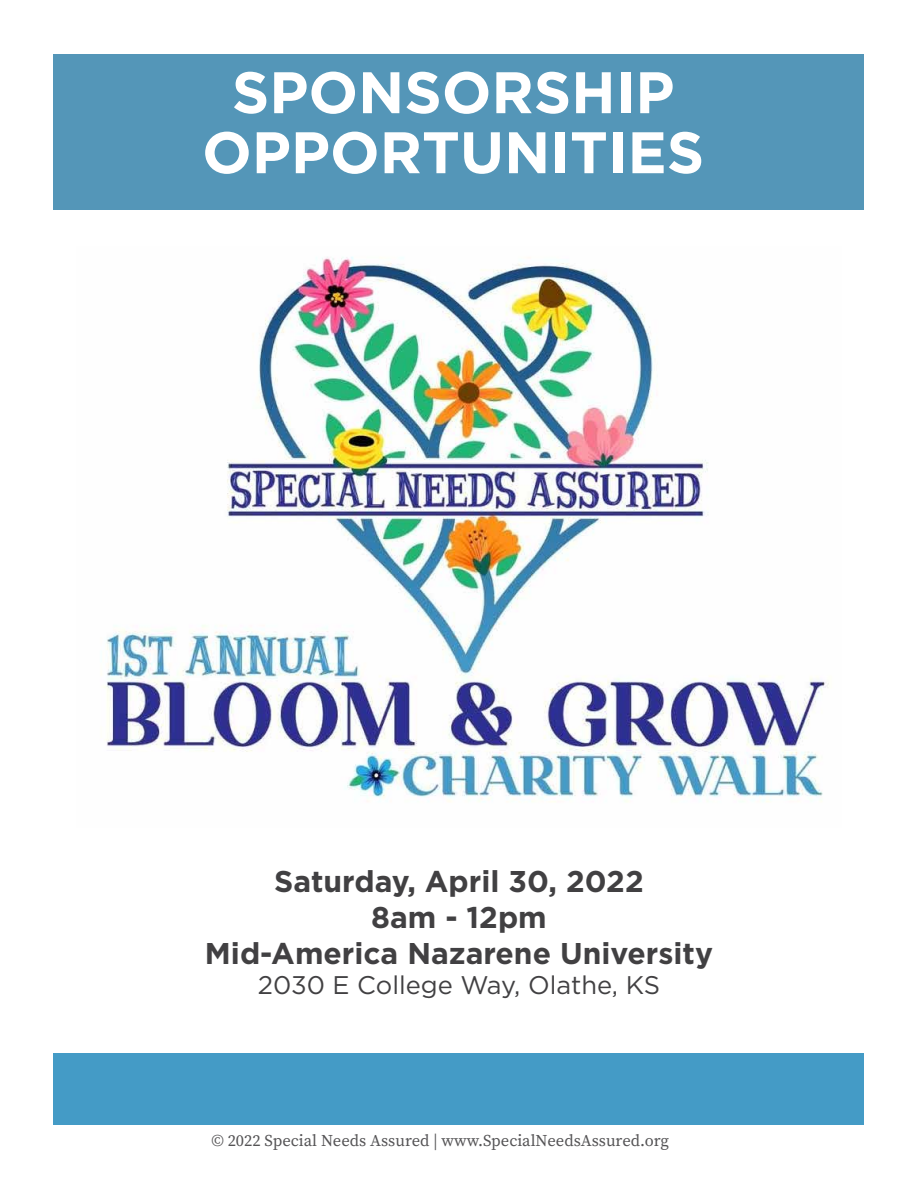
<style>
.page{position:relative;width:918px;height:1188px;background:#fff}
.page>*{position:absolute;margin:0;border:0;box-sizing:border-box;transform-origin:0 0}
.t1{font:700 58.5px/60px "Gotham";color:#fff;text-align:center}
.t2{font:700 30px/36px "Gotham";color:#414042;text-align:center}
.t3{font:25.5px "Gotham";color:#414042}
.t4{font:16.5px "Source Serif Pro";color:#414042}
</style>
<div class="page">
<div style="left:54px;top:1054px;width:810px;height:71px;background:#449bc6"></div>
<img style="left:103px;top:257px;width:726px;height:545px">
<div style="left:53px;top:54px;width:811px;height:156px;background:#5496b8"></div>
<h1 class="t1" style="left:202px;top:61px;width:504px">SPONSORSHIP<br>OPPORTUNITIES</h1>
<p class="t2" style="left:205px;top:863px;width:510px">Saturday, April 30, 2022<br>8am - 12pm<br>Mid-America Nazarene University</p>
<p class="t3" style="left:258px;top:969px;width:404px">2030 E College Way, Olathe, KS</p>
<p class="t4" style="left:211px;top:1131px;width:459px">© 2022 Special Needs Assured | www.SpecialNeedsAssured.org</p>
</div>
